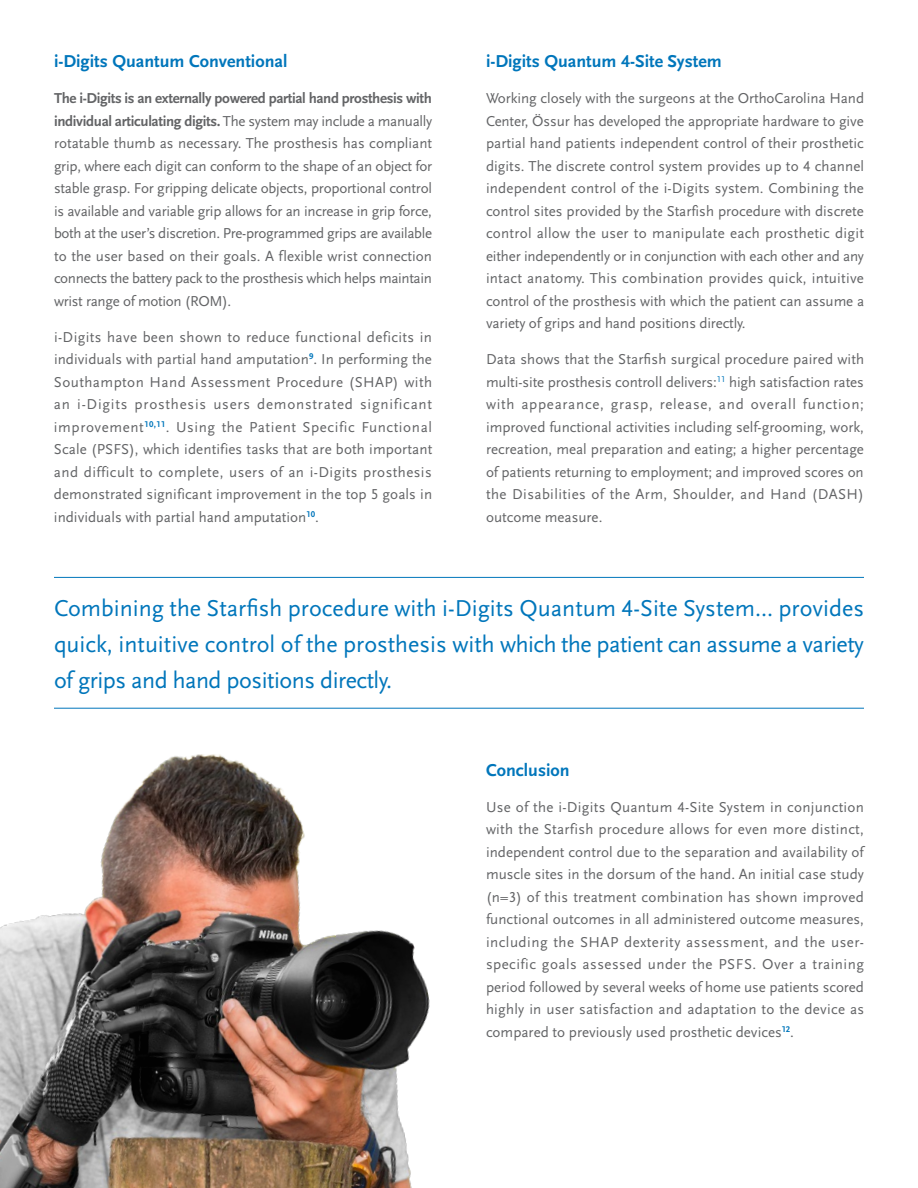
<style>
.page{position:relative;width:918px;height:1188px;background:#fff}
.page>*{position:absolute;margin:0;border:0;box-sizing:border-box;transform-origin:0 0}
.t1{font:24px/36px "Scala Sans Pro";letter-spacing:-.02em;color:#0076bb;text-align:justify}
.t2{font:700 18px "Scala Sans Pro";color:#0076bb}
.t3{font:15px/22.5px "Scala Sans Pro";color:#636466;text-align:justify}
.s1{font-weight:700}
</style>
<div class="page">
<hr style="left:54px;top:577px;width:810px;height:1px;background:#0076bb">
<hr style="left:54px;top:708px;width:810px;height:1px;background:#0076bb">
<img style="left:0;top:754px;width:430px;height:434px">
<p class="t2" style="left:54px;top:51px;width:235px">i-Digits Quantum Conventional</p>
<p class="t3" style="left:54px;top:87px;width:380px"><span class="s1">The i-Digits is an externally powered partial hand prosthesis with individual articulating digits.</span> The system may include a manually rotatable thumb as necessary. The prosthesis has compliant grip, where each digit can conform to the shape of an object for stable grasp. For gripping delicate objects, proportional control is available and variable grip allows for an increase in grip force, both at the user’s discretion. Pre-programmed grips are available to the user based on their goals. A flexible wrist connection connects the battery pack to the prosthesis which helps maintain wrist range of motion (ROM).</p>
<p class="t3" style="left:54px;top:326px;width:380px">i-Digits have been shown to reduce functional deficits in individuals with partial hand amputation<sup>9</sup>. In performing the Southampton Hand Assessment Procedure (SHAP) with an i-Digits prosthesis users demonstrated significant improvement<sup>10,11</sup>. Using the Patient Specific Functional Scale (PSFS), which identifies tasks that are both important and difficult to complete, users of an i-Digits prosthesis demonstrated significant improvement in the top 5 goals in individuals with partial hand amputation<sup>10</sup>.</p>
<p class="t2" style="left:486px;top:51px;width:237px">i-Digits Quantum 4-Site System</p>
<p class="t3" style="left:486px;top:87px;width:380px">Working closely with the surgeons at the OrthoCarolina Hand Center, Össur has developed the appropriate hardware to give partial hand patients independent control of their prosthetic digits. The discrete control system provides up to 4 channel independent control of the i-Digits system. Combining the control sites provided by the Starfish procedure with discrete control allow the user to manipulate each prosthetic digit either independently or in conjunction with each other and any intact anatomy. This combination provides quick, intuitive control of the prosthesis with which the patient can assume a variety of grips and hand positions directly.</p>
<p class="t3" style="left:486px;top:348px;width:380px">Data shows that the Starfish surgical procedure paired with multi-site prosthesis controll delivers:<sup>11</sup> high satisfaction rates with appearance, grasp, release, and overall function; improved functional activities including self-grooming, work, recreation, meal preparation and eating; a higher percentage of patients returning to employment; and improved scores on the Disabilities of the Arm, Shoulder, and Hand (DASH) outcome measure.</p>
<h1 class="t1" style="left:54px;top:590px;width:812px">Combining the Starfish procedure with i-Digits Quantum 4-Site System... provides quick, intuitive control of the prosthesis with which the patient can assume a variety of grips and hand positions directly.</h1>
<p class="t2" style="left:486px;top:760px;width:85px">Conclusion</p>
<p class="t3" style="left:486px;top:796px;width:380px">Use of the i-Digits Quantum 4-Site System in conjunction with the Starfish procedure allows for even more distinct, independent control due to the separation and availability of muscle sites in the dorsum of the hand. An initial case study (n=3) of this treatment combination has shown improved functional outcomes in all administered outcome measures, including the SHAP dexterity assessment, and the user&shy;specific goals assessed under the PSFS. Over a training period followed by several weeks of home use patients scored highly in user satisfaction and adaptation to the device as compared to previously used prosthetic devices<sup>12</sup>.</p>
</div>
